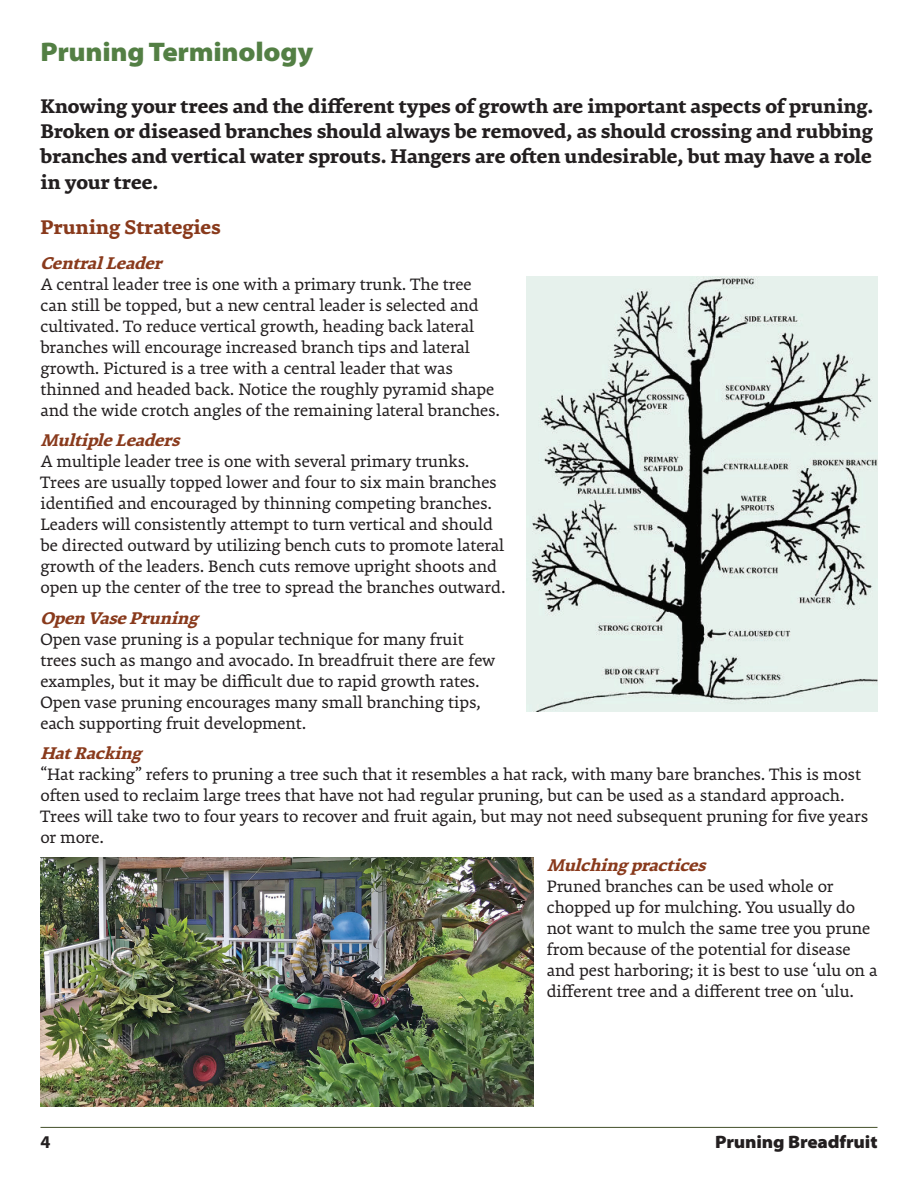
<style>
.page{position:relative;width:918px;height:1188px;background:#fff}
.page>*{position:absolute;margin:0;border:0;box-sizing:border-box;transform-origin:0 0}
.t1{font:900 semi-expanded 27px "Myriad Pro";letter-spacing:-.01em;color:#537f44}
.t2{font:700 21px/25.2px "Premiera";letter-spacing:-.005em;color:#231f20;text-align:justify}
.t3{font:700 21px "Premiera";letter-spacing:-.005em;color:#893a1c}
.t4{font:18px/21px "Premiera";letter-spacing:-.005em;color:#231f20}
.t5{font:italic 700 18px "Premiera";color:#893a1c}
.t6{font:900 semi-expanded 18px "Myriad Pro";letter-spacing:-.01em;color:#231f20}
.t7{font:700 18px "Myriad Pro";color:#231f20}
</style>
<div class="page">
<hr style="left:40px;top:1127px;width:838px;height:1px;background:#434f29">
<img style="left:40px;top:857px;width:493px;height:250px">
<img style="left:526px;top:277px;width:352px;height:435px">
<h1 class="t1" style="left:40px;top:36px;width:274px">Pruning Terminology</h1>
<p class="t2" style="left:40px;top:93px;width:834px">Knowing your trees and the different types of growth are important aspects of pruning.<br>Broken or diseased branches should always be removed, as should crossing and rubbing branches and vertical water sprouts. Hangers are often undesirable, but may have a role in your tree.</p>
<p class="t3" style="left:40px;top:214px;width:182px">Pruning Strategies</p>
<p class="t5" style="left:40px;top:252px;width:129px">CentralLeader</p>
<p class="t4" style="left:40px;top:274px;width:461px">A central leader tree is one with a primary trunk. The tree can still be topped, but a new central leader is selected and cultivated. To reduce vertical growth, heading back lateral branches will encourage increased branch tips and lateral growth. Pictured is a tree with a central leader that was thinned and headed back. Notice the roughly pyramid shape and the wide crotch angles of the remaining lateral branches.</p>
<p class="t5" style="left:40px;top:429px;width:146px">MultipleLeaders</p>
<p class="t4" style="left:40px;top:451px;width:467px">A multiple leader tree is one with several primary trunks.<br>Trees are usually topped lower and four to six main branches identified and encouraged by thinning competing branches.<br>Leaders will consistently attempt to turn vertical and should be directed outward by utilizing bench cuts to promote lateral growth of the leaders. Bench cuts remove upright shoots and open up the center of the tree to spread the branches outward.</p>
<p class="t5" style="left:40px;top:606px;width:165px">OpenVasePruning</p>
<p class="t4" style="left:40px;top:628px;width:456px">Open vase pruning is a popular technique for many fruit trees such as mango and avocado. In breadfruit there are few examples, but it may be difficult due to rapid growth rates.<br>Open vase pruning encourages many small branching tips, each supporting fruit development.</p>
<p class="t5" style="left:40px;top:741px;width:108px">HatRacking</p>
<p class="t4" style="left:40px;top:764px;width:829px">“Hat racking” refers to pruning a tree such that it resembles a hat rack, with many bare branches. This is most often used to reclaim large trees that have not had regular pruning, but can be used as a standard approach.<br>Trees will take two to four years to recover and fruit again, but may not need subsequent pruning for five years or more.</p>
<p class="t5" style="left:547px;top:854px;width:166px">Mulchingpractices</p>
<p class="t4" style="left:547px;top:876px;width:332px">Pruned branches can be used whole or chopped up for mulching. You usually do not want to mulch the same tree you prune from because of the potential for disease and pest harboring; it is best to use ‘ulu on a different tree and a different tree on ‘ulu.</p>
<p class="t7" style="left:40px;top:1130px;width:11px">4</p>
<p class="t6" style="left:715px;top:1131px;width:164px">Pruning Breadfruit</p>
</div>
